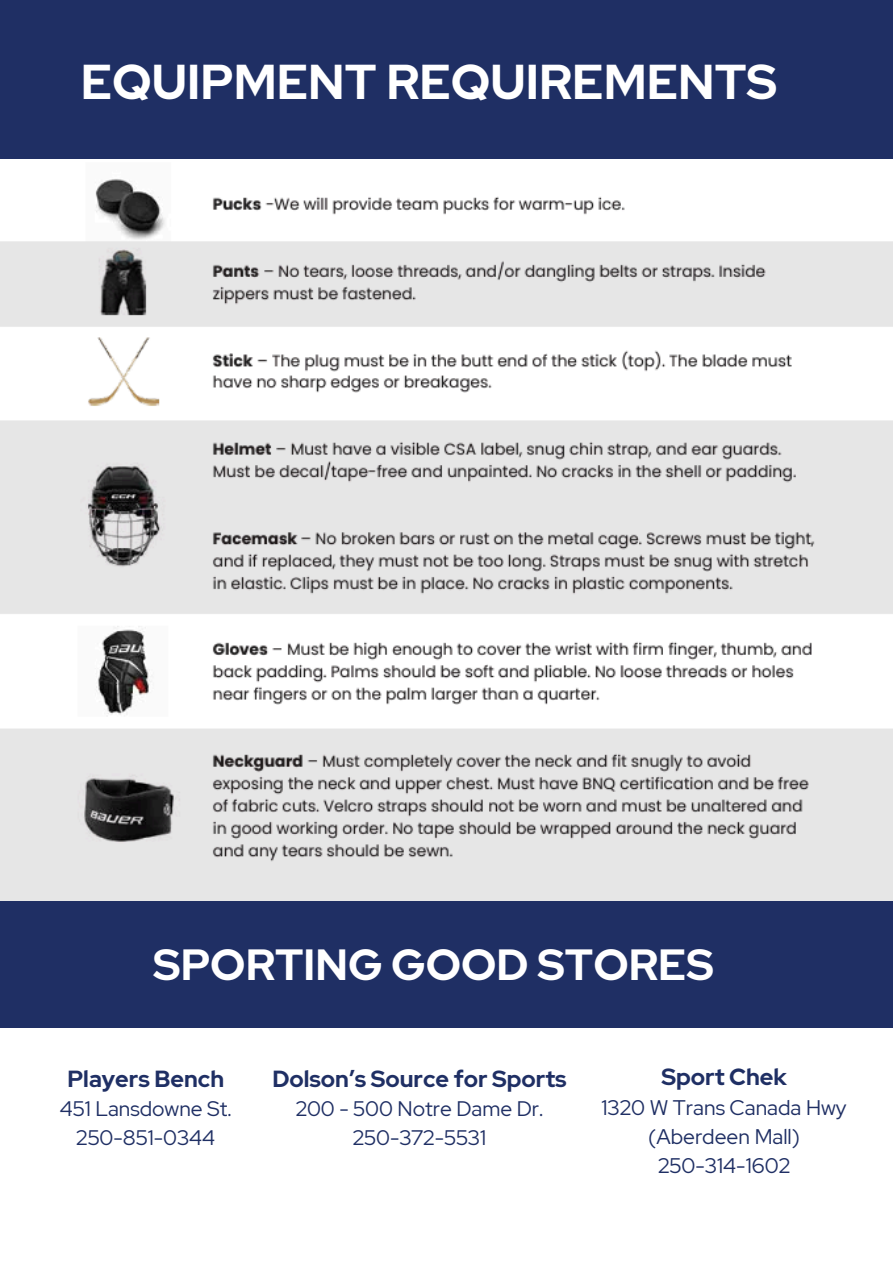
<style>
.page{position:relative;width:893px;height:1263px;background:#fff}
.page>*{position:absolute;margin:0;border:0;box-sizing:border-box;transform-origin:0 0}
.t1{font:700 48.75px "Red Hat Display";color:#fff}
.t2{font:700 43.5px "Red Hat Display";color:#fff}
.t3{font:700 23.33px "Red Hat Display";color:#1f2f64}
.t4{font:700 23.25px "Red Hat Display";color:#1f2f64}
.t5{font:21.08px "Red Hat Display";color:#1f2f64}
.t6{font:21px "Red Hat Display";color:#1f2f64}
</style>
<div class="page">
<div style="left:0;top:0;width:893px;height:159px;background:#1f2f64"></div>
<img style="left:0;top:179px;width:893px;height:723px">
<div style="left:0;top:902px;width:893px;height:126px;background:#1f2f64"></div>
<h1 class="t1" style="left:81px;top:50px;width:698px">EQUIPMENT REQUIREMENTS</h1>
<p class="t2" style="left:153px;top:936px;width:562px">SPORTING GOOD STORES</p>
<h2 class="t4" style="left:67px;top:1063px;width:158px">Players Bench</h2>
<p class="t6" style="left:60px;top:1095px;width:173px">451 Lansdowne St.</p>
<p class="t6" style="left:76px;top:1124px;width:140px">250-851-0344</p>
<p class="t4" style="left:272px;top:1063px;width:296px">Dolson’s Source for Sports</p>
<p class="t6" style="left:296px;top:1095px;width:249px">200 - 500 Notre Dame Dr.</p>
<p class="t6" style="left:353px;top:1124px;width:135px">250-372-5531</p>
<p class="t3" style="left:661px;top:1061px;width:127px">Sport Chek</p>
<p class="t5" style="left:601px;top:1093px;width:247px">1320 W Trans Canada Hwy</p>
<p class="t5" style="left:648px;top:1122px;width:153px">(Aberdeen Mall)</p>
<p class="t5" style="left:658px;top:1151px;width:133px">250-314-1602</p>
</div>
